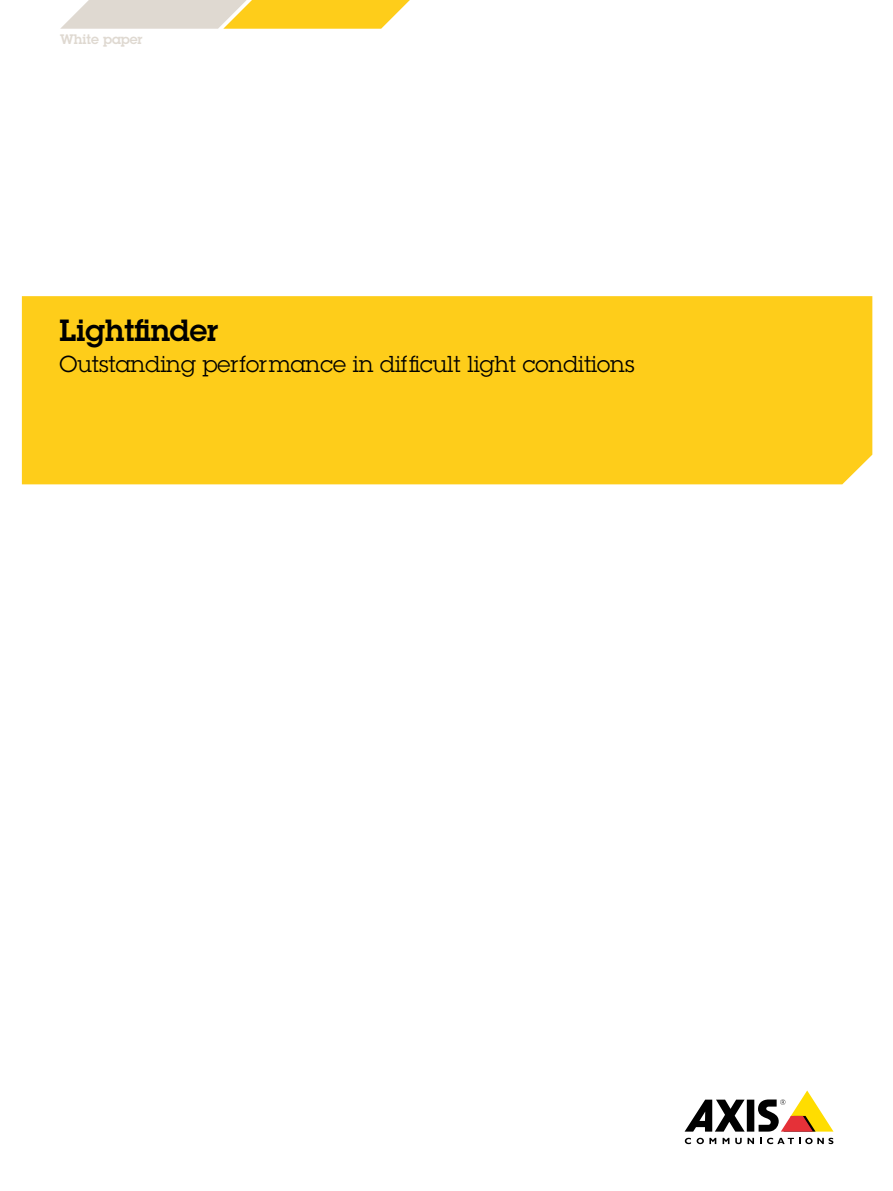
<style>
.page{position:relative;width:893px;height:1191px;background:#fff}
.page>*{position:absolute;margin:0;border:0;box-sizing:border-box;transform-origin:0 0}
.t1{font:600 30px "Lubalin Graph ECG";color:#000}
.t2{font:22.5px "Lubalin Graph ECG";color:#000}
.t3{font:600 13.5px "Lubalin Graph ECG";color:#dfd9d1}
</style>
<div class="page">
<div style="left:747px;top:1099px;width:7px;height:32px;background:#000"></div>
<svg style="left:685px;top:1099px;width:60px;height:32px"></svg>
<svg style="left:758px;top:1090px;width:75px;height:41px"></svg>
<svg style="left:685px;top:1137px;width:6px;height:7px"></svg>
<svg style="left:697px;top:1137px;width:19px;height:7px"></svg>
<svg style="left:723px;top:1137px;width:6px;height:7px"></svg>
<svg style="left:735px;top:1137px;width:19px;height:7px"></svg>
<svg style="left:760px;top:1137px;width:73px;height:7px"></svg>
<svg style="left:60px;top:0;width:350px;height:29px;background:#f0d784"></svg>
<div style="left:22px;top:296px;width:850px;height:188px;background:#fecd1a"></div>
<p class="t3" style="left:60px;top:30px;width:84px">White paper</p>
<h1 class="t1" style="left:60px;top:310px;width:160px">Lightfinder</h1>
<p class="t2" style="left:60px;top:350px;width:576px">Outstanding performance in difficult light conditions</p>
</div>
